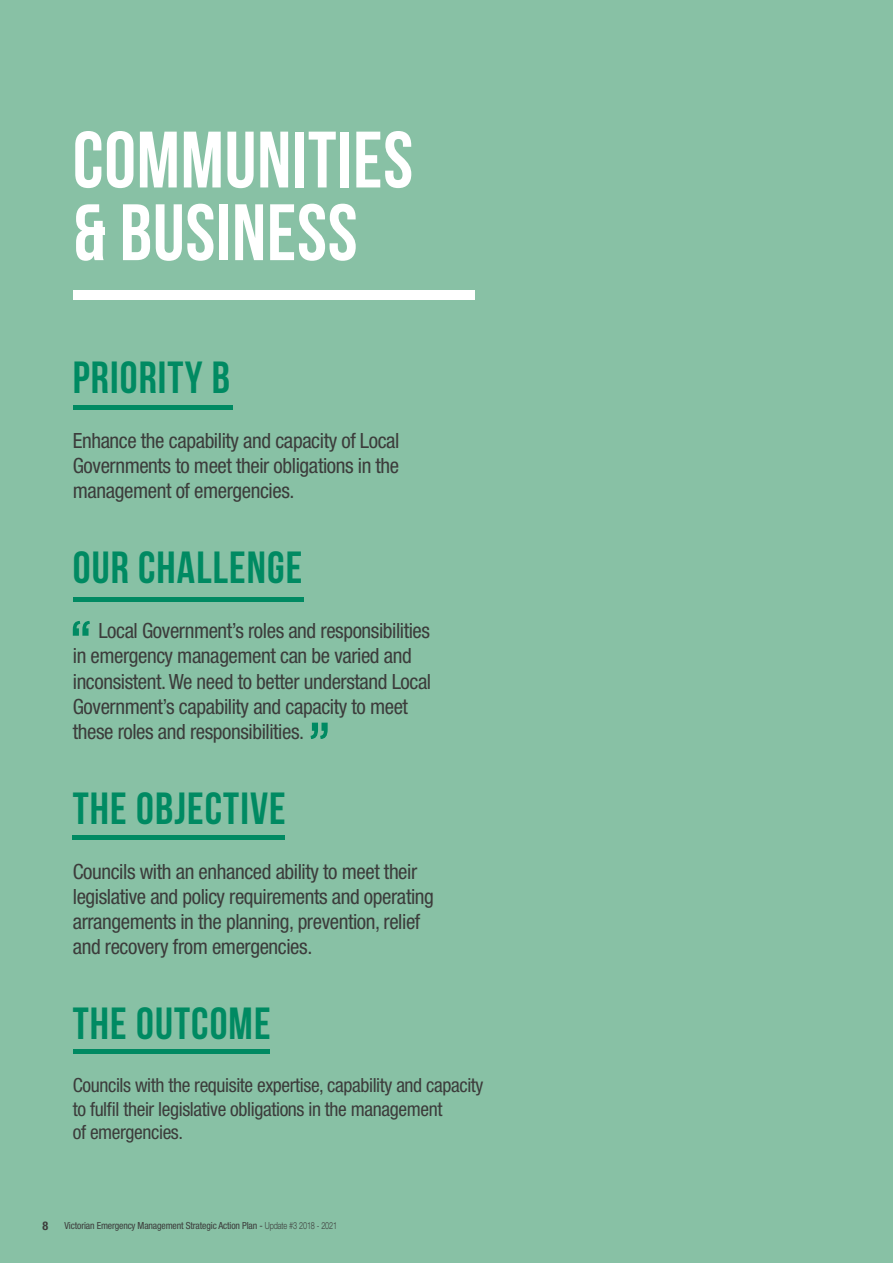
<style>
.page{position:relative;width:893px;height:1263px;background:#88c1a5}
.page>*{position:absolute;margin:0;border:0;box-sizing:border-box;transform-origin:0 0}
.t1{font:79.8px/72.6px "Bebas Neue";letter-spacing:.01em;color:#fff}
.t2{font:45px "Bebas Neue";letter-spacing:.025em;color:#008a62}
.t3{font:condensed 21px/25.2px "Helvetica Neue LT Std";letter-spacing:-.02em;color:#3c3c3b}
.t4{font:condensed 19.5px/23.4px "Helvetica Neue LT Std";letter-spacing:-.02em;color:#3c3c3b}
.t5{font:700 condensed 12px "Helvetica Neue LT Std";color:#3c3c3b}
.t6{font:condensed 9.75px "Helvetica Neue LT Std";letter-spacing:-.015em;color:#3c3c3b}
.s1{font-weight:300;font-stretch:normal}
</style>
<div class="page">
<svg style="left:311px;top:723px;width:17px;height:16px"></svg>
<svg style="left:73px;top:621px;width:17px;height:15px"></svg>
<div style="left:73px;top:405px;width:160px;height:5px;background:#008a62"></div>
<div style="left:73px;top:597px;width:230px;height:5px;background:#008a62"></div>
<hr style="left:73px;top:835px;width:212px;height:4px;background:#008a62">
<div style="left:73px;top:290px;width:402px;height:9px;background:#fff"></div>
<hr style="left:73px;top:1050px;width:197px;height:4px;background:#008a62">
<h1 class="t1" style="left:73px;top:123px;width:342px">COMMUNITIES &amp; BUSINESS</h1>
<h2 class="t2" style="left:73px;top:353px;width:159px">PRIORITY B</h2>
<p class="t3" style="left:73px;top:428px;width:328px;text-align:justify">Enhance the capability and capacity of Local Governments to meet their obligations in the management of emergencies.</p>
<h2 class="t2" style="left:73px;top:543px;width:231px">OUR CHALLENGE</h2>
<p class="t3" style="left:73px;top:618px;width:360px;text-indent:26px">Local Government’s roles and responsibilities in emergency management can be varied and inconsistent. We need to better understand Local Government’s capability and capacity to meet these roles and responsibilities.</p>
<h2 class="t2" style="left:73px;top:783px;width:215px">THE OBJECTIVE</h2>
<p class="t3" style="left:73px;top:859px;width:363px">Councils with an enhanced ability to meet their legislative and policy requirements and operating arrangements in the planning, prevention, relief and recovery from emergencies.</p>
<h2 class="t2" style="left:73px;top:999px;width:199px">THE OUTCOME</h2>
<p class="t4" style="left:73px;top:1074px;width:412px">Councils with the requisite expertise, capability and capacity to fulfil their legislative obligations in the management<br>of emergencies.</p>
<p class="t5" style="left:43px;top:1218px;width:7px">8</p>
<p class="t6" style="left:65px;top:1220px;width:274px">Victorian Emergency Management Strategic Action Plan - <span class="s1">Update #3 2018 - 2021</span></p>
</div>
